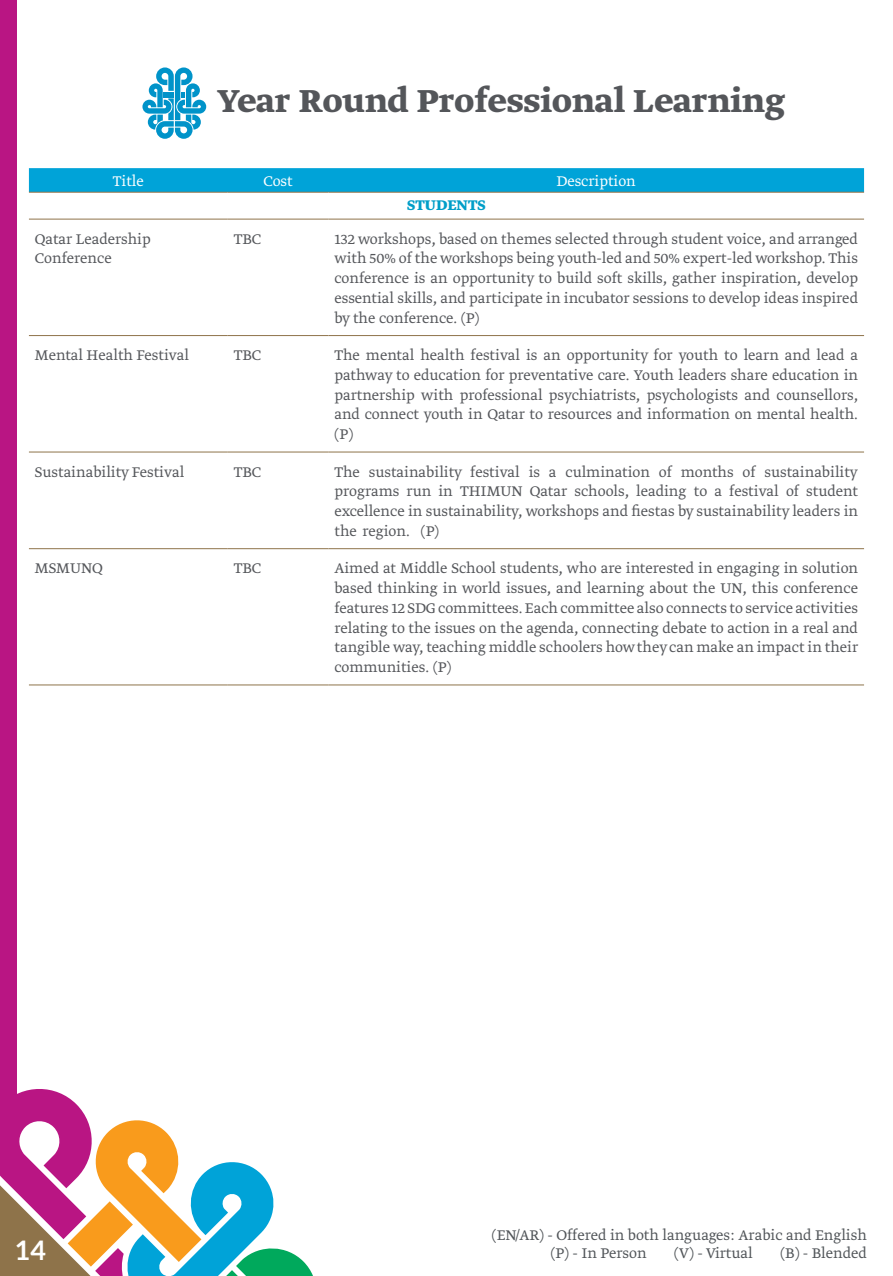
<style>
.page{position:relative;width:893px;height:1276px;background:#fff}
.page>*{position:absolute;margin:0;border:0;box-sizing:border-box;transform-origin:0 0}
.t1{font:700 37.5px "Greta Arabic";color:#54565a}
.t2{font:700 27px "Lato";color:#fff}
.t3{font:300 16.5px/19.8px "Greta Arabic";color:#54565a;text-align:justify}
.t4{font:300 16.5px/18px "Greta Arabic";color:#515559}
.t5{font:300 16.5px "Greta Arabic";color:#fff}
.t6{font:700 16.5px "Greta Arabic";color:#009ec8}
</style>
<div class="page">
<svg style="left:0;top:1084px;width:313px;height:192px"></svg>
<div style="left:0;top:0;width:16px;height:1130px;background:#b91583"></div>
<svg style="left:29px;top:168px;width:835px;height:24px;background:#03a2d6"></svg>
<hr style="left:29px;top:192px;width:199px;height:1px;background:#8e734a">
<hr style="left:228px;top:192px;width:100px;height:1px;background:#8e734a">
<hr style="left:328px;top:192px;width:536px;height:1px;background:#8e734a">
<hr style="left:29px;top:219px;width:199px;height:1px;background:#8e734a">
<hr style="left:228px;top:219px;width:100px;height:1px;background:#8e734a">
<hr style="left:328px;top:219px;width:536px;height:1px;background:#8e734a">
<hr style="left:29px;top:335px;width:199px;height:1px;background:#8e734a">
<hr style="left:228px;top:335px;width:100px;height:1px;background:#8e734a">
<hr style="left:328px;top:335px;width:536px;height:1px;background:#8e734a">
<hr style="left:29px;top:452px;width:199px;height:1px;background:#8e734a">
<hr style="left:228px;top:452px;width:100px;height:1px;background:#8e734a">
<hr style="left:328px;top:452px;width:536px;height:1px;background:#8e734a">
<hr style="left:29px;top:548px;width:199px;height:1px;background:#8e734a">
<hr style="left:228px;top:548px;width:100px;height:1px;background:#8e734a">
<hr style="left:328px;top:548px;width:536px;height:1px;background:#8e734a">
<hr style="left:29px;top:684px;width:199px;height:1px;background:#8e734a">
<hr style="left:228px;top:684px;width:100px;height:1px;background:#8e734a">
<hr style="left:328px;top:684px;width:536px;height:1px;background:#8e734a">
<svg style="left:142px;top:67px;width:64px;height:72px"></svg>
<h1 class="t1" style="left:218px;top:77px;width:569px">Year Round Professional Learning</h1>
<p class="t5" style="left:113px;top:170px;width:32px">Title</p>
<p class="t5" style="left:263px;top:170px;width:31px">Cost</p>
<p class="t5" style="left:557px;top:170px;width:81px">Description</p>
<p class="t6" style="left:407px;top:195px;width:80px">STUDENTS</p>
<p class="t3" style="left:35px;top:228px;width:117px">Qatar Leadership<br>Conference</p>
<p class="t3" style="left:234px;top:228px;width:29px">TBC</p>
<p class="t3" style="left:334px;top:228px;width:525px">132 workshops, based on themes selected through student voice, and arranged with 50% of the workshops being youth-led and 50% expert-led workshop. This conference is an opportunity to build soft skills, gather inspiration, develop essential skills, and participate in incubator sessions to develop ideas inspired by the conference. (P)</p>
<p class="t3" style="left:35px;top:344px;width:156px">Mental Health Festival</p>
<p class="t3" style="left:234px;top:344px;width:29px">TBC</p>
<p class="t3" style="left:334px;top:344px;width:525px">The mental health festival is an opportunity for youth to learn and lead a pathway to education for preventative care. Youth leaders share education in partnership with professional psychiatrists, psychologists and counsellors, and connect youth in Qatar to resources and information on mental health. (P)</p>
<p class="t3" style="left:35px;top:461px;width:151px">Sustainability Festival</p>
<p class="t3" style="left:234px;top:461px;width:29px">TBC</p>
<p class="t3" style="left:334px;top:461px;width:525px">The sustainability festival is a culmination of months of sustainability programs run in THIMUN Qatar schools, leading to a festival of student excellence in sustainability, workshops and fiestas by sustainability leaders in the region. (P)</p>
<p class="t3" style="left:35px;top:557px;width:70px">MSMUNQ</p>
<p class="t3" style="left:234px;top:557px;width:29px">TBC</p>
<p class="t3" style="left:334px;top:557px;width:525px">Aimed at Middle School students, who are interested in engaging in solution based thinking in world issues, and learning about the UN, this conference features 12 SDG committees. Each committee also connects to service activities relating to the issues on the agenda, connecting debate to action in a real and tangible way, teaching middle schoolers how they can make an impact in their communities. (P)</p>
<h2 class="t2" style="left:15px;top:1230px;width:33px">14</h2>
<p class="t4" style="left:551px;top:1225px;width:317px;text-indent:-59px">(EN/AR) - Offered in both languages: Arabic and English (P) - In Person</p>
<p class="t4" style="left:674px;top:1243px;width:80px">(V) - Virtual</p>
<p class="t4" style="left:780px;top:1243px;width:88px">(B) - Blended</p>
</div>
